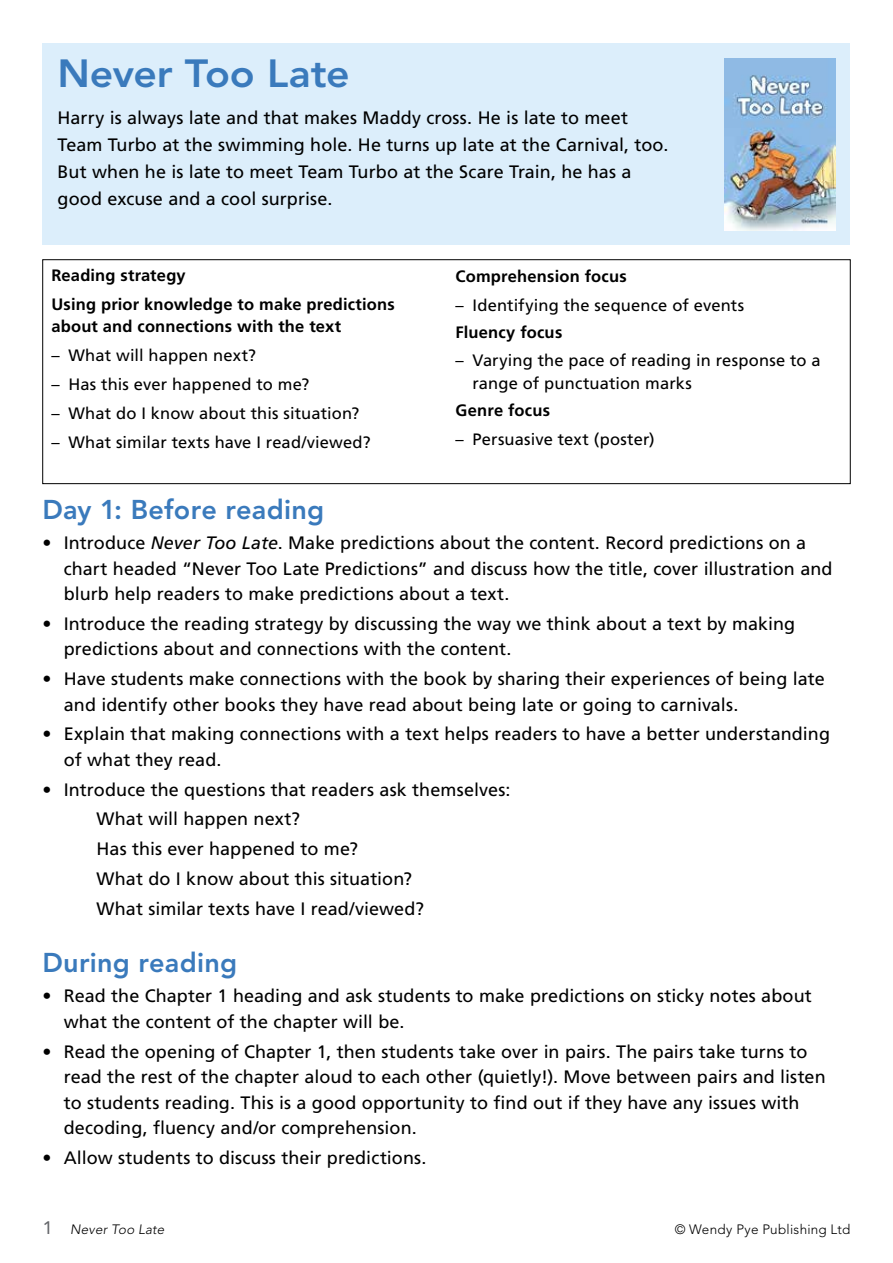
<style>
.page{position:relative;width:893px;height:1263px;background:#fff}
.page>*{position:absolute;margin:0;border:0;box-sizing:border-box;transform-origin:0 0}
.t1{font:800 39px "Avenir LT Std";letter-spacing:-.005em;color:#3a7abc;scale:1.05 1}
.t2{font:800 27px "Avenir LT Std";letter-spacing:.01em;color:#3a7abc}
.t3{font:18px/25.5px "Frutiger LT Std";letter-spacing:.005em;color:#000}
.t4{font:16.5px/22.5px "Frutiger LT Std";letter-spacing:.01em;color:#000}
.t5{font:700 16.5px/28.8px "Frutiger LT Std";letter-spacing:.01em;color:#000}
.t6{font:300 13.5px "Avenir LT Std";letter-spacing:.02em;color:#000}
.t7{font:italic 300 13.5px "Avenir LT Std";letter-spacing:.01em;color:#000}
.s1{font-style:italic}
.s2{font-weight:400;font-style:normal;font-size:18px;color:#636569}
</style>
<div class="page">
<div style="left:43px;top:43px;width:807px;height:201px;background:#dceefb"></div>
<img style="left:724px;top:59px;width:111px;height:171px">
<div style="left:43px;top:259px;width:807px;height:225px;border:1px solid #000"></div>
<h1 class="t1" style="left:58px;top:50px;width:280px">Never Too Late</h1>
<p class="t3" style="left:58px;top:104px;width:612px;line-height:27px">Harry is always late and that makes Maddy cross. He is late to meet Team Turbo at the swimming hole. He turns up late at the Carnival, too.<br>But when he is late to meet Team Turbo at the Scare Train, he has a good excuse and a cool surprise.</p>
<p class="t5" style="left:51px;top:261px;width:345px">Reading strategy<br>Using prior knowledge to make predictions</p>
<p class="t5" style="left:51px;top:312px;width:291px">about and connections with the text</p>
<p class="t4" style="left:51px;top:344px;width:206px">– What will happen next?</p>
<p class="t4" style="left:51px;top:373px;width:259px">– Has this ever happened to me?</p>
<p class="t4" style="left:51px;top:402px;width:310px">– What do I know about this situation?</p>
<p class="t4" style="left:51px;top:431px;width:321px">– What similar texts have I read/viewed?</p>
<p class="t5" style="left:455px;top:262px;width:173px">Comprehension focus</p>
<p class="t4" style="left:455px;top:294px;width:290px">– Identifying the sequence of events</p>
<p class="t5" style="left:455px;top:317px;width:108px">Fluency focus</p>
<p class="t4" style="left:472px;top:349px;width:350px;text-indent:-17px">– Varying the pace of reading in response to a range of punctuation marks</p>
<p class="t5" style="left:455px;top:396px;width:96px">Genre focus</p>
<p class="t4" style="left:455px;top:428px;width:201px">– Persuasive text (poster)</p>
<h2 class="t2" style="left:43px;top:494px;width:283px">Day 1: Before reading</h2>
<p class="t3" style="left:64px;top:530px;width:770px;text-indent:-21px">• Introduce <span class="s1">Never Too Late</span>. Make predictions about the content. Record predictions on a chart headed “Never Too Late Predictions” and discuss how the title, cover illustration and blurb help readers to make predictions about a text.</p>
<p class="t3" style="left:64px;top:611px;width:733px;text-indent:-21px">• Introduce the reading strategy by discussing the way we think about a text by making predictions about and connections with the content.</p>
<p class="t3" style="left:64px;top:666px;width:762px;text-indent:-21px">• Have students make connections with the book by sharing their experiences of being late and identify other books they have read about being late or going to carnivals.</p>
<p class="t3" style="left:64px;top:721px;width:768px;text-indent:-21px">• Explain that making connections with a text helps readers to have a better understanding of what they read.</p>
<p class="t3" style="left:97px;top:774px;width:415px;line-height:29.7px;text-indent:-54px">• Introduce the questions that readers ask themselves:<br>What will happen next?<br>Has this ever happened to me?<br>What do I know about this situation?<br>What similar texts have I read/viewed?</p>
<h2 class="t2" style="left:43px;top:947px;width:196px">During reading</h2>
<p class="t3" style="left:64px;top:983px;width:750px;text-indent:-21px">• Read the Chapter 1 heading and ask students to make predictions on sticky notes about what the content of the chapter will be.</p>
<p class="t3" style="left:64px;top:1038px;width:763px;text-indent:-21px">• Read the opening of Chapter 1, then students take over in pairs. The pairs take turns to read the rest of the chapter aloud to each other (quietly!). Move between pairs and listen to students reading. This is a good opportunity to find out if they have any issues with decoding, fluency and/or comprehension.</p>
<p class="t3" style="left:43px;top:1145px;width:386px">• Allow students to discuss their predictions.</p>
<p class="t7" style="left:43px;top:1222px;width:123px"><span class="s2">1</span> Never Too Late</p>
<p class="t6" style="left:675px;top:1221px;width:177px">© Wendy Pye Publishing Ltd</p>
</div>
